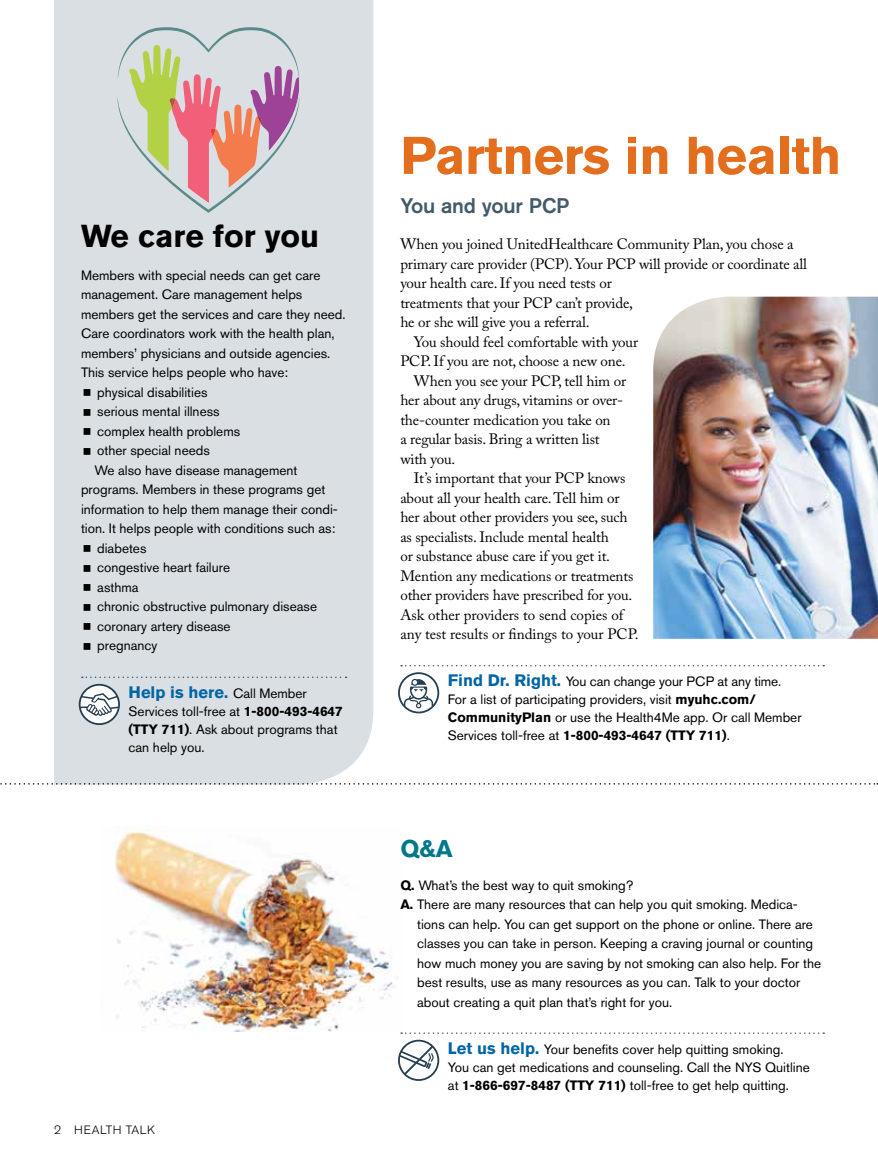
<style>
.page{position:relative;width:878px;height:1161px;background:#fff}
.page>*{position:absolute;margin:0;border:0;box-sizing:border-box;transform-origin:0 0}
.t1{font:700 52.5px "Akzidenz Grotesk BE";letter-spacing:-.01em;color:#e36f1e}
.t2{font:700 31.5px "Akzidenz Grotesk BE";color:#000}
.t3{font:700 24px "Akzidenz Grotesk BE";color:#00788a}
.t4{font:500 21px "Akzidenz Grotesk BE";letter-spacing:-.01em;color:#425a69}
.t5{font:700 16.5px "Akzidenz Grotesk BE";color:#0065a4}
.t6{font:15px "Adobe Caslon Pro";letter-spacing:-.01em;color:#000}
.t7{font:13.5px/18px "Akzidenz Grotesk BE";color:#000}
.t8{font:300 12px "Akzidenz Grotesk BE";letter-spacing:.05em;color:#000}
.s1{font-weight:400;font-size:13.5px;color:#000}
.s2{font-weight:700}
.s3{font-weight:700;font-size:16.5px;color:#0065a4}
</style>
<div class="page">
<div style="left:54px;top:0;width:319px;height:783px;background:#d9dfe3"></div>
<svg style="left:82px;top:677px;width:264px;height:1px"></svg>
<svg style="left:79px;top:684px;width:41px;height:41px"></svg>
<svg style="left:401px;top:1032px;width:423px;height:2px"></svg>
<svg style="left:398px;top:1040px;width:41px;height:41px"></svg>
<svg style="left:117px;top:27px;width:182px;height:186px"></svg>
<img style="left:115px;top:826px;width:278px;height:205px">
<img style="left:653px;top:297px;width:225px;height:342px">
<svg style="left:0;top:783px;width:878px;height:2px"></svg>
<svg style="left:401px;top:665px;width:423px;height:1px"></svg>
<svg style="left:398px;top:672px;width:41px;height:41px"></svg>
<svg style="left:84px;top:389px;width:6px;height:7px"></svg>
<svg style="left:84px;top:409px;width:6px;height:6px"></svg>
<svg style="left:84px;top:428px;width:6px;height:7px"></svg>
<svg style="left:84px;top:448px;width:6px;height:6px"></svg>
<svg style="left:84px;top:545px;width:6px;height:7px"></svg>
<svg style="left:84px;top:565px;width:6px;height:6px"></svg>
<svg style="left:84px;top:584px;width:6px;height:7px"></svg>
<svg style="left:84px;top:604px;width:6px;height:6px"></svg>
<svg style="left:84px;top:623px;width:6px;height:7px"></svg>
<svg style="left:84px;top:643px;width:6px;height:6px"></svg>
<h2 class="t2" style="left:81px;top:218px;width:240px">We care for you</h2>
<p class="t7" style="left:81px;top:266px;width:241px">Members with special needs can get care</p>
<p class="t7" style="left:81px;top:286px;width:223px">management. Care management helps</p>
<p class="t7" style="left:81px;top:305px;width:266px">members get the services and care they need.</p>
<p class="t7" style="left:81px;top:325px;width:255px">Care coordinators work with the health plan,</p>
<p class="t7" style="left:81px;top:344px;width:251px">members’ physicians and outside agencies.</p>
<p class="t7" style="left:81px;top:364px;width:209px">This service helps people who have:</p>
<p class="t7" style="left:97px;top:383px;width:112px">physical disabilities</p>
<p class="t7" style="left:97px;top:403px;width:124px">serious mental illness</p>
<p class="t7" style="left:97px;top:422px;width:144px">complex health problems</p>
<p class="t7" style="left:97px;top:442px;width:114px">other special needs</p>
<p class="t7" style="left:95px;top:461px;width:204px">We also have disease management</p>
<p class="t7" style="left:81px;top:481px;width:246px">programs. Members in these programs get</p>
<p class="t7" style="left:81px;top:500px;width:258px">information to help them manage their condi-</p>
<p class="t7" style="left:81px;top:520px;width:256px">tion. It helps people with conditions such as:</p>
<p class="t7" style="left:97px;top:539px;width:51px">diabetes</p>
<p class="t7" style="left:97px;top:559px;width:134px">congestive heart failure</p>
<p class="t7" style="left:97px;top:578px;width:43px">asthma</p>
<p class="t7" style="left:97px;top:598px;width:221px">chronic obstructive pulmonary disease</p>
<p class="t7" style="left:97px;top:617px;width:135px">coronary artery disease</p>
<p class="t7" style="left:97px;top:637px;width:62px">pregnancy</p>
<p class="t5" style="left:129px;top:682px;width:180px">Help is here. <span class="s1">Call Member</span></p>
<p class="t7" style="left:128px;top:702px;width:216px">Services toll-free at <span class="s2">1-800-493-4647 (TTY 711)</span>. Ask about programs that can help you.</p>
<p class="t8" style="left:54px;top:1123px;width:103px">2 HEALTH TALK</p>
<h1 class="t1" style="left:400px;top:125px;width:442px">Partners in health</h1>
<h3 class="t4" style="left:400px;top:192px;width:170px">You and your PCP</h3>
<p class="t6" style="left:400px;top:235px;width:395px">When you joined UnitedHealthcare Community Plan, you chose a</p>
<p class="t6" style="left:400px;top:255px;width:408px">primary care provider (PCP). Your PCP will provide or coordinate all</p>
<p class="t6" style="left:400px;top:274px;width:213px">your health care. If you need tests or</p>
<p class="t6" style="left:400px;top:294px;width:234px">treatments that your PCP can’t provide,</p>
<p class="t6" style="left:400px;top:313px;width:191px">he or she will give you a referral.</p>
<p class="t6" style="left:414px;top:333px;width:226px">You should feel comfortable with your</p>
<p class="t6" style="left:400px;top:352px;width:227px">PCP. If you are not, choose a new one.</p>
<p class="t6" style="left:414px;top:372px;width:214px">When you see your PCP, tell him or</p>
<p class="t6" style="left:400px;top:391px;width:224px">her about any drugs, vitamins or over-</p>
<p class="t6" style="left:400px;top:411px;width:212px">the-counter medication you take on</p>
<p class="t6" style="left:400px;top:430px;width:201px">a regular basis. Bring a written list</p>
<p class="t6" style="left:400px;top:450px;width:57px">with you.</p>
<p class="t6" style="left:414px;top:469px;width:213px">It’s important that your PCP knows</p>
<p class="t6" style="left:400px;top:489px;width:221px">about all your health care. Tell him or</p>
<p class="t6" style="left:400px;top:508px;width:229px">her about other providers you see, such</p>
<p class="t6" style="left:400px;top:528px;width:210px">as specialists. Include mental health</p>
<p class="t6" style="left:400px;top:547px;width:211px">or substance abuse care if you get it.</p>
<p class="t6" style="left:400px;top:567px;width:234px">Mention any medications or treatments</p>
<p class="t6" style="left:400px;top:586px;width:233px">other providers have prescribed for you.</p>
<p class="t6" style="left:400px;top:606px;width:224px">Ask other providers to send copies of</p>
<p class="t6" style="left:400px;top:625px;width:240px">any test results or findings to your PCP.</p>
<p class="t7" style="left:447px;top:672px;width:355px"><span class="s3">Find Dr. Right.</span> You can change your PCP at any time.<br>For a list of participating providers, visit <span class="s2">myuhc.com/ CommunityPlan</span> or use the Health4Me app. Or call Member Services toll-free at <span class="s2">1-800-493-4647 (TTY 711)</span>.</p>
<h3 class="t3" style="left:400px;top:835px;width:54px">Q&amp;A</h3>
<p class="t7" style="left:400px;top:876px;width:234px"><span class="s2">Q.</span> What’s the best way to quit smoking?</p>
<p class="t7" style="left:400px;top:896px;width:399px"><span class="s2">A.</span> There are many resources that can help you quit smoking. Medica-</p>
<p class="t7" style="left:417px;top:915px;width:397px">tions can help. You can get support on the phone or online. There are</p>
<p class="t7" style="left:417px;top:935px;width:397px">classes you can take in person. Keeping a craving journal or counting</p>
<p class="t7" style="left:417px;top:954px;width:405px">how much money you are saving by not smoking can also help. For the</p>
<p class="t7" style="left:417px;top:974px;width:384px">best results, use as many resources as you can. Talk to your doctor</p>
<p class="t7" style="left:417px;top:993px;width:256px">about creating a quit plan that’s right for you.</p>
<p class="t7" style="left:448px;top:1040px;width:363px"><span class="s3">Let us help.</span> Your benefits cover help quitting smoking.<br>You can get medications and counseling. Call the NYS Quitline at <span class="s2">1-866-697-8487 (TTY 711)</span> toll-free to get help quitting.</p>
</div>
